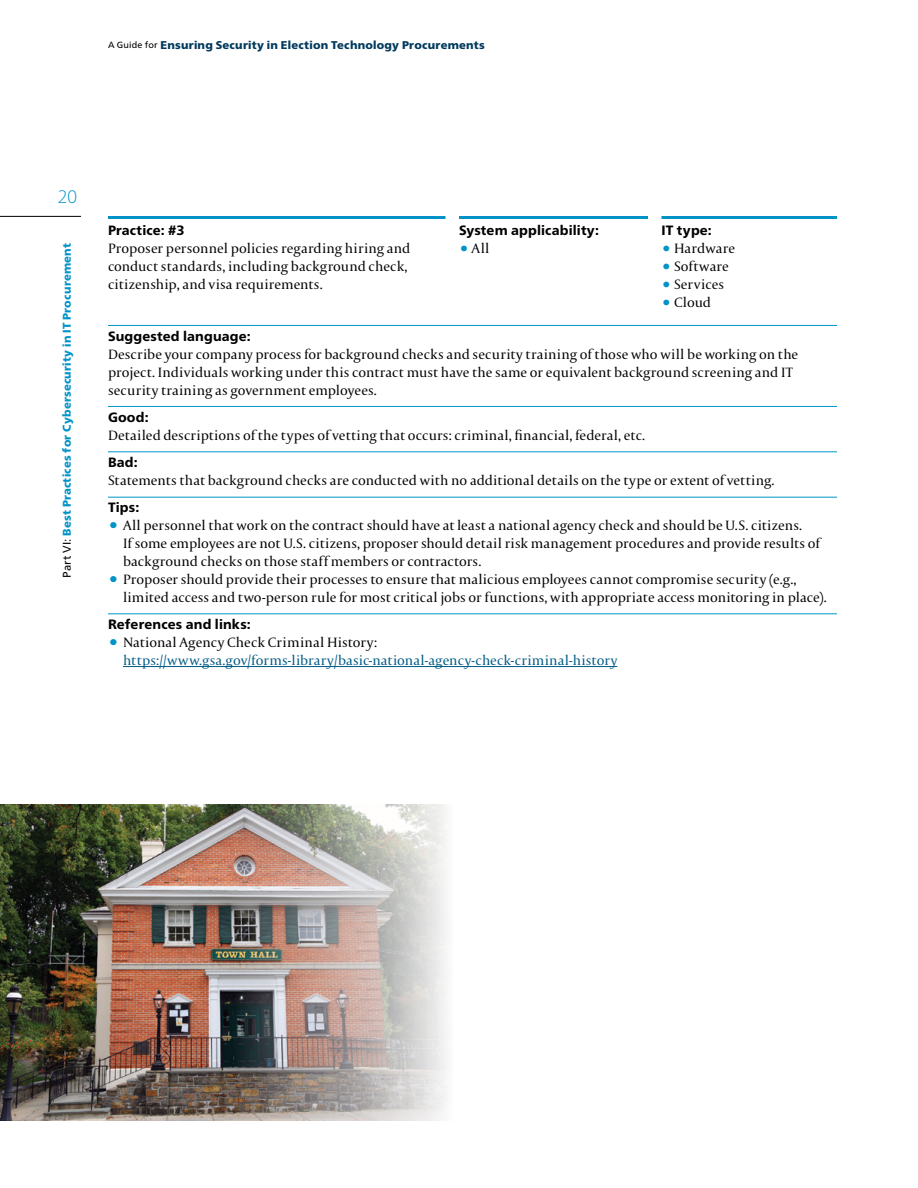
<style>
.page{position:relative;width:918px;height:1188px;background:#fff}
.page>*{position:absolute;margin:0;border:0;box-sizing:border-box;transform-origin:0 0}
.t1{font:100 18px "Frutiger Neue LTW1 G";color:#0093c8}
.t2{font:14.25px/18px "Capitolium Regular Roman Osf";letter-spacing:.005em;color:#000}
.t3{font:14.25px "Capitolium Regular Roman Osf";letter-spacing:.01em;color:#005b84}
.t4{font:800 13.5px "Frutiger Neue LTW1 G";letter-spacing:.01em;color:#000}
.t5{font:900 11.25px "Frutiger Neue LTW1 G";letter-spacing:.02em;color:#003a5d}
.t6{font:900 11.25px "Frutiger Neue LTW1 G";letter-spacing:.02em;color:#0093c8}
.s1{font-weight:400;font-size:9px;color:#000}
.s2{font-weight:400;color:#000}
.s3{font-size:19.5px;color:#0093c8}
.s4{font-size:21px;color:#0093c8}
</style>
<div class="page">
<hr style="left:0;top:216px;width:81px;height:1px;background:#000">
<hr style="left:108px;top:216px;width:338px;height:3px;background:#0093c8">
<hr style="left:459px;top:216px;width:189px;height:3px;background:#0093c8">
<hr style="left:662px;top:216px;width:175px;height:3px;background:#0093c8">
<hr style="left:123px;top:666px;width:494px;height:1px;background:#005b84">
<hr style="left:108px;top:325px;width:729px;height:1px;background:#0093c8">
<hr style="left:108px;top:406px;width:729px;height:1px;background:#0093c8">
<hr style="left:108px;top:451px;width:729px;height:1px;background:#0093c8">
<hr style="left:108px;top:497px;width:729px;height:1px;background:#0093c8">
<hr style="left:108px;top:613px;width:729px;height:1px;background:#0093c8">
<img style="left:0;top:804px;width:447px;height:317px">
<p class="t5" style="left:108px;top:38px;width:378px"><span class="s1">A Guide for</span> Ensuring Security in Election Technology Procurements</p>
<p class="t1" style="left:57px;top:185px;width:22px">20</p>
<p class="t6" style="left:60px;top:578px;width:336px;rotate:-90deg"><span class="s2">Part VI:</span> Best Practices for Cybersecurity in IT Procurement</p>
<p class="t4" style="left:108px;top:223px;width:78px">Practice: #3</p>
<p class="t2" style="left:108px;top:240px;width:304px">Proposer personnel policies regarding hiring and conduct standards, including background check, citizenship, and visa requirements.</p>
<p class="t4" style="left:459px;top:223px;width:142px">System applicability:</p>
<p class="t2" style="left:459px;top:240px;width:32px"><span class="s3">•</span> All</p>
<p class="t4" style="left:662px;top:223px;width:52px">IT type:</p>
<p class="t2" style="left:662px;top:240px;width:75px"><span class="s3">•</span> Hardware</p>
<p class="t2" style="left:662px;top:258px;width:69px"><span class="s3">•</span> Software</p>
<p class="t2" style="left:662px;top:276px;width:64px"><span class="s3">•</span> Services</p>
<p class="t2" style="left:662px;top:294px;width:51px"><span class="s3">•</span> Cloud</p>
<p class="t4" style="left:108px;top:329px;width:144px">Suggested language:</p>
<p class="t2" style="left:108px;top:346px;width:692px">Describe your company process for background checks and security training of those who will be working on the project. Individuals working under this contract must have the same or equivalent background screening and IT security training as government employees.</p>
<p class="t4" style="left:108px;top:410px;width:42px">Good:</p>
<p class="t2" style="left:108px;top:427px;width:539px">Detailed descriptions of the types of vetting that occurs: criminal, financial, federal, etc.</p>
<p class="t4" style="left:108px;top:455px;width:31px">Bad:</p>
<p class="t2" style="left:108px;top:472px;width:668px">Statements that background checks are conducted with no additional details on the type or extent of vetting.</p>
<p class="t4" style="left:108px;top:500px;width:33px">Tips:</p>
<p class="t2" style="left:123px;top:517px;width:698px;text-indent:-15px"><span class="s4">•</span> All personnel that work on the contract should have at least a national agency check and should be U.S. citizens.<br>If some employees are not U.S. citizens, proposer should detail risk management procedures and provide results of background checks on those staff members or contractors.</p>
<p class="t2" style="left:123px;top:571px;width:705px;text-indent:-15px"><span class="s4">•</span> Proposer should provide their processes to ensure that malicious employees cannot compromise security (e.g., limited access and two-person rule for most critical jobs or functions, with appropriate access monitoring in place).</p>
<p class="t4" style="left:108px;top:617px;width:144px">References and links:</p>
<p class="t2" style="left:108px;top:634px;width:271px"><span class="s4">•</span> National Agency Check Criminal History:</p>
<p class="t3" style="left:123px;top:653px;width:496px">https://www.gsa.gov/forms-library/basic-national-agency-check-criminal-history</p>
</div>
